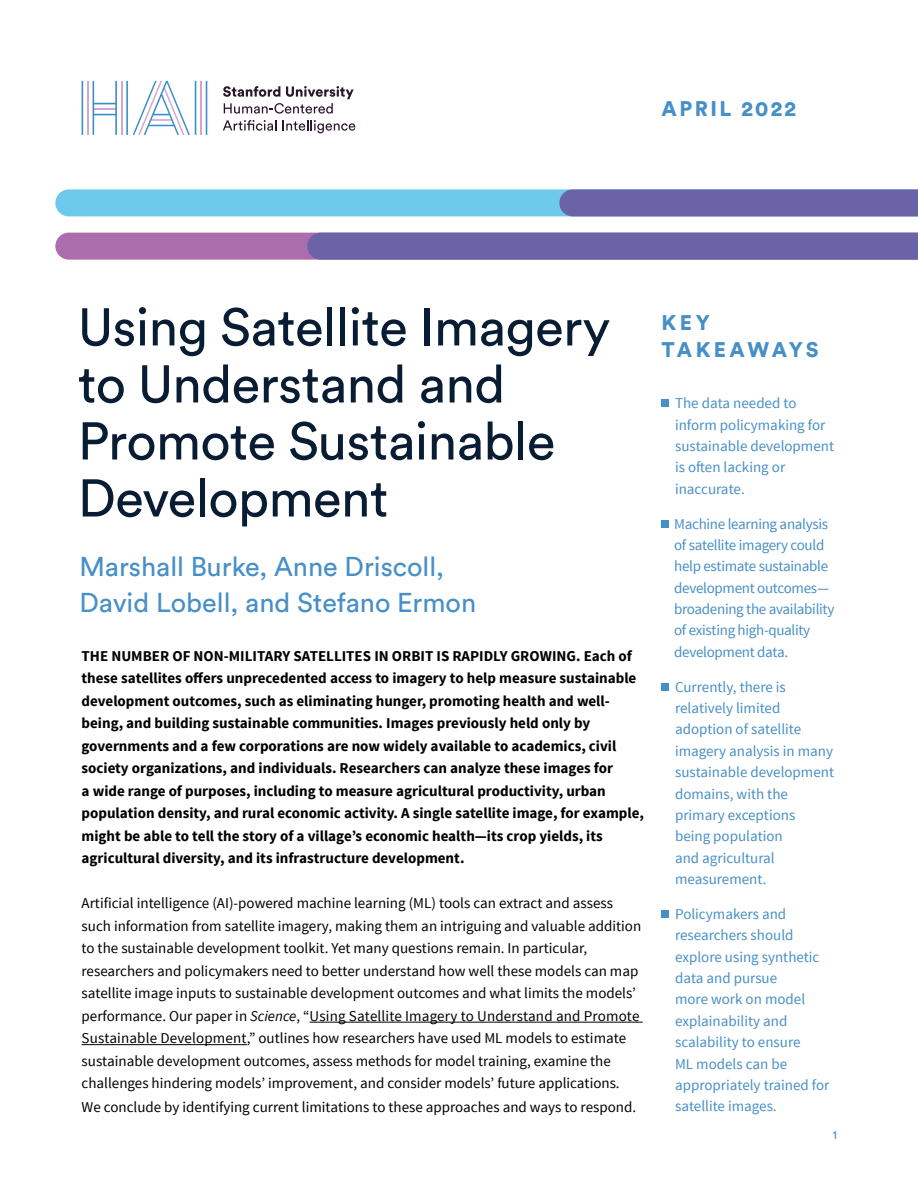
<style>
.page{position:relative;width:918px;height:1188px;background:#fff}
.page>*{position:absolute;margin:0;border:0;box-sizing:border-box;transform-origin:0 0}
.t1{font:52.5px/57px "Circular Std";letter-spacing:-.01em;color:#081c33}
.t2{font:27px/36px "Circular Std";color:#478fc7}
.t3{font:900 21px/27px "Circular Std";letter-spacing:.15em;color:#478fc7}
.t4{font:900 21px "Circular Std";letter-spacing:.12em;color:#478fc7}
.t5{font:15px/22.5px "Source Sans Pro";color:#000}
.t6{font:700 15px/22.5px "Source Sans Pro";color:#000}
.t7{font:15px/21.3px "Source Sans Pro";color:#478fc7}
.t8{font:15px/21.3px "Source Sans Pro";letter-spacing:-.02em;color:#478fc7}
.t9{font:12px "Circular Std";color:#478fc7}
.s1{font-style:italic}
</style>
<div class="page">
<div style="left:662px;top:400px;width:7px;height:7px;background:#478fc7"></div>
<div style="left:662px;top:520px;width:7px;height:7px;background:#478fc7"></div>
<div style="left:662px;top:683px;width:7px;height:7px;background:#478fc7"></div>
<div style="left:662px;top:910px;width:7px;height:7px;background:#478fc7"></div>
<hr style="left:310px;top:1022px;width:333px;height:1px;background:#000">
<hr style="left:82px;top:1044px;width:165px;height:1px;background:#000">
<svg style="left:82px;top:81px;width:125px;height:54px"></svg>
<svg style="left:223px;top:86px;width:131px;height:28px"></svg>
<svg style="left:223px;top:120px;width:53px;height:11px"></svg>
<svg style="left:282px;top:120px;width:73px;height:13px"></svg>
<svg style="left:55px;top:189px;width:863px;height:71px"></svg>
<h3 class="t4" style="left:662px;top:95px;width:136px">APRIL 2022</h3>
<h1 class="t1" style="left:78px;top:298px;width:534px">Using Satellite Imagery to Understand and<br>Promote Sustainable<br>Development</h1>
<h2 class="t2" style="left:80px;top:548px;width:398px">Marshall Burke, Anne Driscoll,<br>David Lobell, and Stefano Ermon</h2>
<p class="t6" style="left:82px;top:645px;width:564px">THE NUMBER OF NON-MILITARY SATELLITES IN ORBIT IS RAPIDLY GROWING. Each of these satellites offers unprecedented access to imagery to help measure sustainable development outcomes, such as eliminating hunger, promoting health and well&shy;being, and building sustainable communities. Images previously held only by governments and a few corporations are now widely available to academics, civil society organizations, and individuals. Researchers can analyze these images for<br>a wide range of purposes, including to measure agricultural productivity, urban population density, and rural economic activity. A single satellite image, for example, might be able to tell the story of a village’s economic health—its crop yields, its agricultural diversity, and its infrastructure development.</p>
<p class="t5" style="left:82px;top:892px;width:561px">Artificial intelligence (AI)-powered machine learning (ML) tools can extract and assess such information from satellite imagery, making them an intriguing and valuable addition to the sustainable development toolkit. Yet many questions remain. In particular, researchers and policymakers need to better understand how well these models can map satellite image inputs to sustainable development outcomes and what limits the models’ performance. Our paper in <span class="s1">Science</span>, “Using Satellite Imagery to Understand and Promote Sustainable Development,” outlines how researchers have used ML models to estimate sustainable development outcomes, assess methods for model training, examine the challenges hindering models’ improvement, and consider models’ future applications.</p>
<p class="t5" style="left:82px;top:1096px;width:556px">We conclude by identifying current limitations to these approaches and ways to respond.</p>
<h3 class="t3" style="left:662px;top:309px;width:158px">KEY<br>TAKEAWAYS</h3>
<p class="t7" style="left:675px;top:393px;width:161px">The data needed to inform policymaking for sustainable development is often lacking or inaccurate.</p>
<p class="t8" style="left:674px;top:513px;width:162px">Machine learning analysis of satellite imagery could help estimate sustainable development outcomes— broadening the availability of existing high-quality development data.</p>
<p class="t7" style="left:675px;top:676px;width:161px">Currently, there is relatively limited adoption of satellite imagery analysis in many sustainable development domains, with the primary exceptions being population<br>and agricultural measurement.</p>
<p class="t7" style="left:675px;top:904px;width:156px">Policymakers and researchers should explore using synthetic data and pursue<br>more work on model explainability and scalability to ensure<br>ML models can be appropriately trained for satellite images.</p>
<p class="t9" style="left:833px;top:1128px;width:6px">1</p>
</div>
